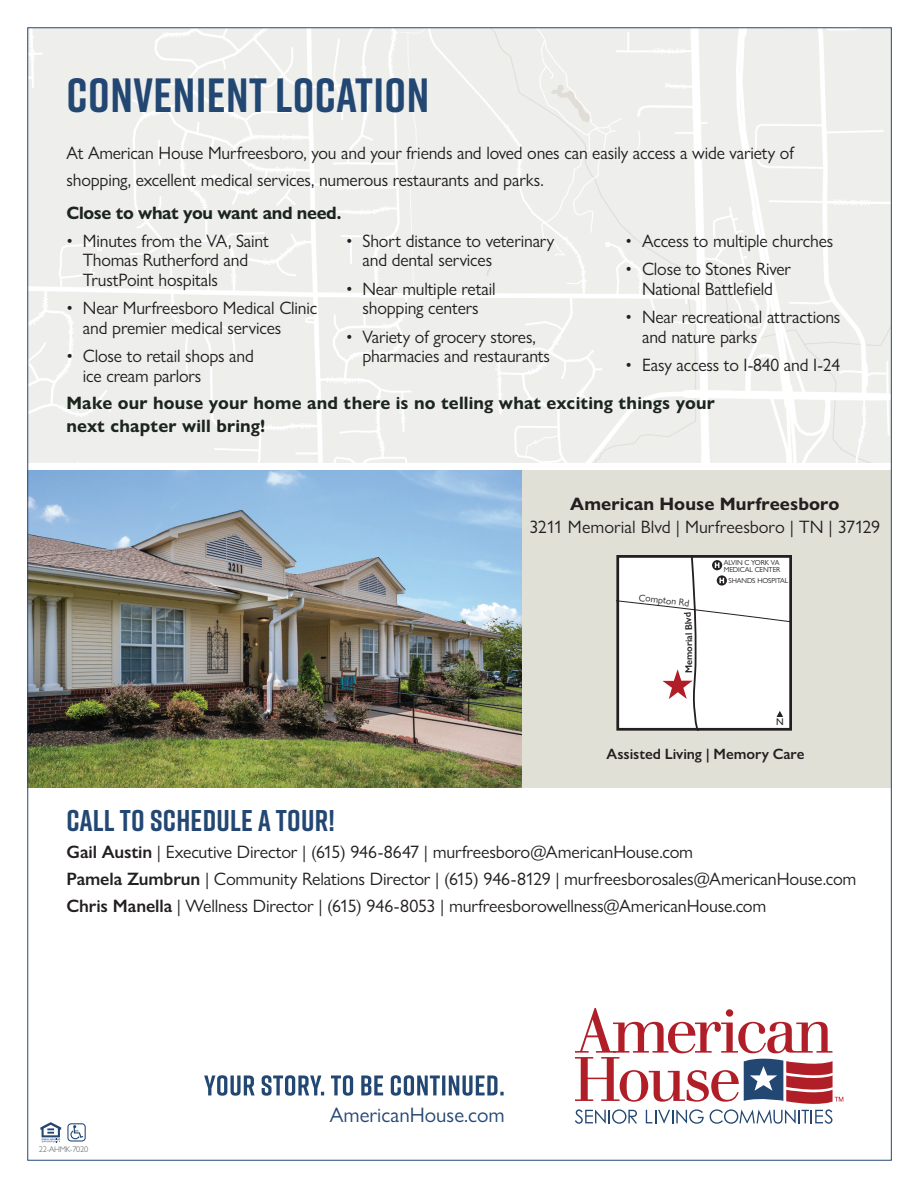
<style>
.page{position:relative;width:918px;height:1188px;background:#fff}
.page>*{position:absolute;margin:0;border:0;box-sizing:border-box;transform-origin:0 0}
.t1{font:700 48px "Rift";letter-spacing:.01em;color:#234773}
.t2{font:700 30px "Rift";letter-spacing:.01em;color:#234773}
.t3{font:21px "Gill Sans Nova";color:#234773}
.t4{font:18px/19.5px "Gill Sans Nova";letter-spacing:-.01em;color:#231f20}
.t5{font:700 18px/22.5px "Gill Sans Nova";letter-spacing:.01em;color:#1d251f}
.t6{font:700 18px "Gill Sans Nova";letter-spacing:-.02em;color:#1d251f}
.t7{font:700 18px "Gill Sans Nova";letter-spacing:.005em;color:#231f20}
.t8{font:600 15px "Gill Sans Nova";letter-spacing:-.005em;color:#231f20}
.t9{font:9.75px "Gill Sans Nova";color:#231f20}
.t10{font:600 9.75px "Gill Sans Nova";letter-spacing:-.01em;color:#231f20}
.t11{font:500 9.75px "Gill Sans Nova";color:#231f20}
.t12{font:300 8.25px "Gill Sans Nova";letter-spacing:-.025em;color:#57585a}
.t13{font:7.35px/6.8px "Gill Sans Nova";letter-spacing:-.02em;color:#231f20}
.s1{font-weight:600}
</style>
<div class="page">
<img style="left:29px;top:29px;width:861px;height:433px">
<div style="left:522px;top:470px;width:369px;height:318px;background:#e1e0d7"></div>
<svg style="left:40px;top:1122px;width:21px;height:20px"></svg>
<svg style="left:67px;top:1123px;width:19px;height:19px"></svg>
<svg style="left:575px;top:1008px;width:268px;height:116px"></svg>
<svg style="left:204px;top:1075px;width:300px;height:21px"></svg>
<img style="left:29px;top:470px;width:493px;height:318px">
<svg style="left:616px;top:555px;width:176px;height:176px;background:#eceaea"></svg>
<h1 class="t1" style="left:66px;top:61px;width:364px">CONVENIENT LOCATION</h1>
<p class="t4" style="left:66px;top:140px;width:729px;line-height:26.2px">At American House Murfreesboro, you and your friends and loved ones can easily access a wide variety of shopping, excellent medical services, numerous restaurants and parks.</p>
<p class="t6" style="left:66px;top:201px;width:276px">Close to what you want and need.</p>
<p class="t4" style="left:83px;top:231px;width:187px;text-indent:-16px">• Minutes from the VA, Saint<br>Thomas Rutherford and<br>TrustPoint hospitals</p>
<p class="t4" style="left:83px;top:298px;width:236px;text-indent:-16px">• Near Murfreesboro Medical Clinic and premier medical services</p>
<p class="t4" style="left:83px;top:346px;width:173px;text-indent:-16px">• Close to retail shops and ice cream parlors</p>
<p class="t4" style="left:363px;top:231px;width:193px;text-indent:-17px">• Short distance to veterinary and dental services</p>
<p class="t4" style="left:346px;top:279px;width:151px;text-align:center">• Near multiple retail shopping centers</p>
<p class="t4" style="left:363px;top:327px;width:189px;text-indent:-16px">• Variety of grocery stores, pharmacies and restaurants</p>
<p class="t4" style="left:626px;top:231px;width:209px">• Access to multiple churches</p>
<p class="t4" style="left:626px;top:259px;width:167px;text-align:center">• Close to Stones River<br>National Battlefield</p>
<p class="t4" style="left:642px;top:307px;width:200px;text-indent:-16px">• Near recreational attractions and nature parks</p>
<p class="t4" style="left:626px;top:355px;width:216px">• Easy access to I-840 and I-24</p>
<p class="t5" style="left:66px;top:392px;width:650px">Make our house your home and there is no telling what exciting things your next chapter will bring!</p>
<p class="t7" style="left:570px;top:493px;width:271px">American House Murfreesboro</p>
<p class="t4" style="left:529px;top:517px;width:352px">3211 Memorial Blvd | Murfreesboro | TN | 37129</p>
<p class="t13" style="left:724px;top:559px;width:58px">ALVIN C YORK VA<br>MEDICAL CENTER</p>
<p class="t9" style="left:646px;top:592px;width:46px;rotate:7deg">ompton Rd</p>
<p class="t10" style="left:683px;top:665px;width:32px;rotate:-90deg">emoria</p>
<p class="t13" style="left:729px;top:577px;width:61px">SHANDS HOSPITAL</p>
<p class="t11" style="left:776px;top:715px;width:9px">N</p>
<p class="t8" style="left:607px;top:745px;width:199px">Assisted Living | Memory Care</p>
<h2 class="t2" style="left:66px;top:799px;width:270px">CALL TO SCHEDULE A TOUR!</h2>
<p class="t4" style="left:66px;top:838px;width:791px;line-height:27px"><span class="s1">Gail Austin</span> | Executive Director | (615) 946-8647 | murfreesboro@AmericanHouse.com<br><span class="s1">Pamela Zumbrun</span> | Community Relations Director | (615) 946-8129 | murfreesborosales@AmericanHouse.com<br><span class="s1">Chris Manella</span> | Wellness Director | (615) 946-8053 | murfreesborowellness@AmericanHouse.com</p>
<p class="t12" style="left:39px;top:1144px;width:51px">22-AHMK-7020</p>
<p class="t3" style="left:330px;top:1102px;width:177px">AmericanHouse.com</p>
</div>
